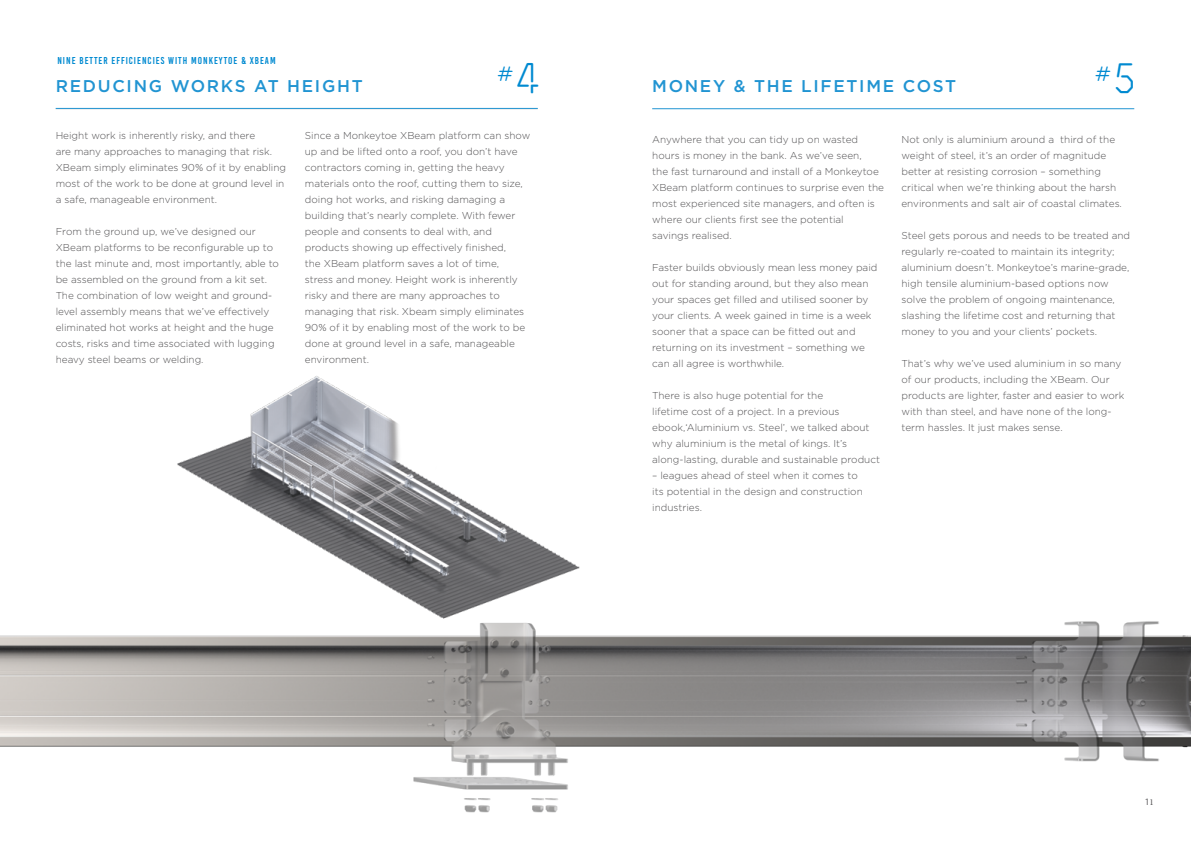
<style>
.page{position:relative;width:1191px;height:842px;background:#fff}
.page>*{position:absolute;margin:0;border:0;box-sizing:border-box;transform-origin:0 0}
.t1{font:24.5px "Ossature";color:#008ad1}
.t2{font:500 17px "Gotham";letter-spacing:.1em;color:#2194d2}
.t3{font:300 10px/16px "Gotham HTF";color:#525153}
.t4{font:10px "Bebas Kai";letter-spacing:.1em;color:#008ad1}
.t5{font:9px "Gotham HTF";color:#525153}
.s1{font-size:42px}
.s2{font-family:"Minion Pro"}
</style>
<div class="page">
<hr style="left:56px;top:108px;width:482px;height:1px;background:#2194d2">
<hr style="left:652px;top:108px;width:482px;height:1px;background:#2194d2">
<img style="left:177px;top:376px;width:403px;height:201px">
<img style="left:0;top:577px;width:1191px;height:236px">
<p class="t4" style="left:57px;top:55px;width:220px">NINE BETTER EFFICIENCIES WITH MONKEYTOE &amp; XBEAM</p>
<h2 class="t2" style="left:56px;top:75px;width:308px">REDUCING WORKS AT HEIGHT</h2>
<h1 class="t1" style="left:497px;top:58px;width:45px">#<span class="s1">4</span></h1>
<h2 class="t2" style="left:652px;top:75px;width:305px">MONEY &amp; THE LIFETIME COST</h2>
<h1 class="t1" style="left:1094px;top:58px;width:42px">#<span class="s1">5</span></h1>
<p class="t3" style="left:56px;top:127px;width:232px">Height work is inherently risky, and there<br>are many approaches to managing that risk.<br>XBeam simply eliminates 90% of it by enabling most of the work to be done at ground level in a safe, manageable environment.</p>
<p class="t3" style="left:56px;top:223px;width:225px">From the ground up, we’ve designed our XBeam platforms to be reconfigurable up to the last minute and, most importantly, able to be assembled on the ground from a kit set.<br>The combination of low weight and ground&shy;level assembly means that we’ve effectively eliminated hot works at height and the huge costs, risks and time associated with lugging heavy steel beams or welding.</p>
<p class="t3" style="left:305px;top:127px;width:227px">Since a Monkeytoe XBeam platform can show up and be lifted onto a roof, you don’t have contractors coming in, getting the heavy materials onto the roof, cutting them to size, doing hot works, and risking damaging a building that’s nearly complete. With fewer people and consents to deal with, and products showing up effectively finished,<br>the XBeam platform saves a lot of time,<br>stress and money. Height work is inherently risky and there are many approaches to managing that risk. Xbeam simply eliminates 90% of it by enabling most of the work to be done at ground level in a safe, manageable environment.</p>
<p class="t3" style="left:652px;top:131px;width:233px">Anywhere that you can tidy up on wasted hours is money in the bank. As we’ve seen,<br>the fast turnaround and install of a Monkeytoe XBeam platform continues to surprise even the most experienced site managers, and often is where our clients first see the potential<br>savings realised.</p>
<p class="t3" style="left:652px;top:259px;width:227px">Faster builds obviously mean less money paid out for standing around, but they also mean your spaces get filled and utilised sooner by your clients. A week gained in time is a week sooner that a space can be fitted out and returning on its investment – something we can all agree is worthwhile.</p>
<p class="t3" style="left:652px;top:387px;width:229px">There is also huge potential for the<br>lifetime cost of a project. In a previous ebook,‘Aluminium vs. Steel’, we talked about why aluminium is the metal of kings. It’s along-lasting, durable and sustainable product</p>
<p class="t3" style="left:652px;top:467px;width:212px">– leagues ahead of steel when it comes to its potential in the design and construction industries.</p>
<p class="t3" style="left:901px;top:131px;width:222px">Not only is aluminium around a third of the weight of steel, it’s an order of magnitude better at resisting corrosion – something critical when we’re thinking about the harsh environments and salt air of coastal climates.</p>
<p class="t3" style="left:901px;top:227px;width:230px">Steel gets porous and needs to be treated and regularly re-coated to maintain its integrity; aluminium doesn’t. Monkeytoe’s marine-grade, high tensile aluminium-based options now solve the problem of ongoing maintenance, slashing the lifetime cost and returning that money to you and your clients’ pockets.</p>
<p class="t3" style="left:901px;top:355px;width:225px">That’s why we’ve used aluminium in so many of our products, including the XBeam. Our products are lighter, faster and easier to work with than steel, and have none of the long&shy;term hassles. It just makes sense.</p>
<p class="t5" style="left:1145px;top:797px;width:10px">1<span class="s2">1</span></p>
</div>
